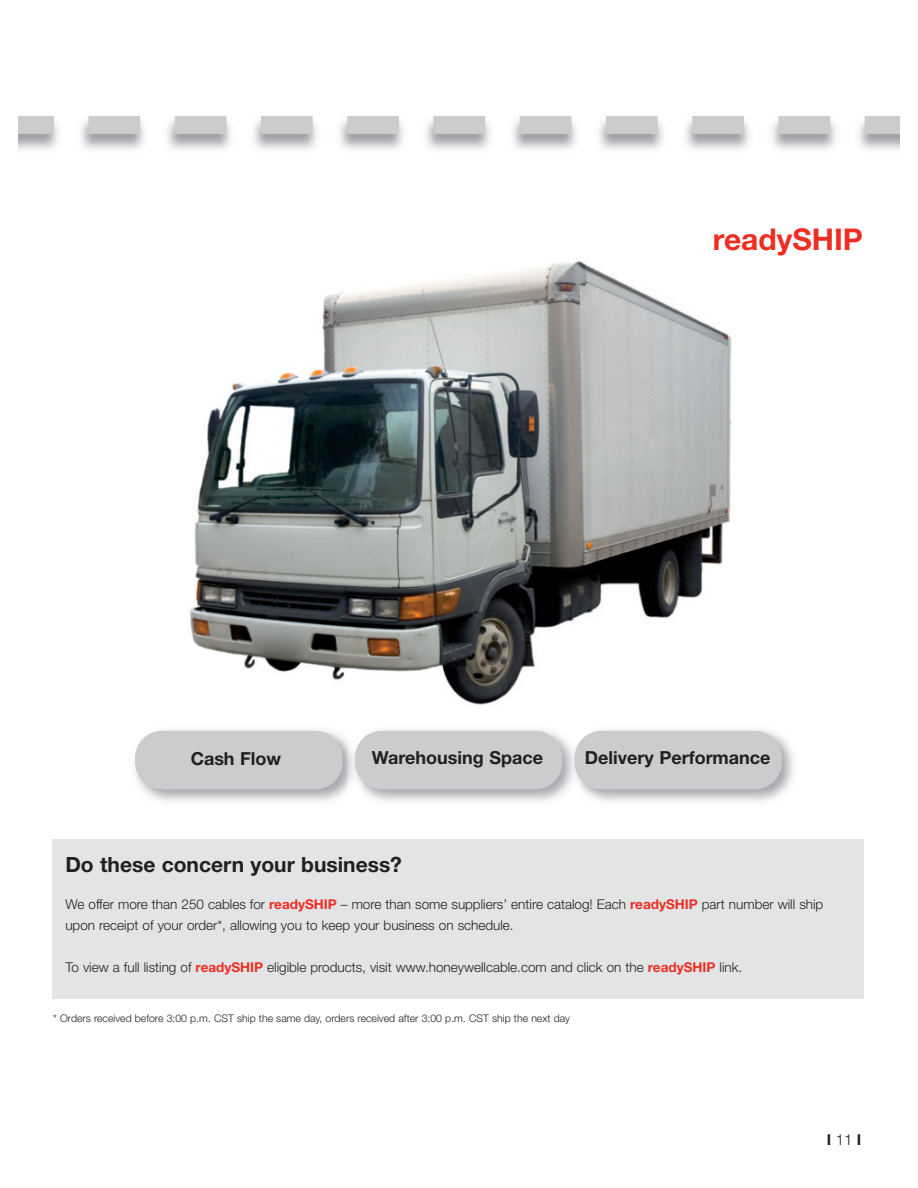
<style>
.page{position:relative;width:918px;height:1188px;background:#fff}
.page>*{position:absolute;margin:0;border:0;box-sizing:border-box;transform-origin:0 0}
.t1{font:700 30px "Helvetica Neue";color:#ee2e22}
.t2{font:700 21px "Helvetica Neue";color:#231f20}
.t3{font:700 18px "Helvetica Neue";color:#231f20}
.t4{font:700 15px "Helvetica Neue";color:#231f20}
.t5{font:300 13.5px/21px "Helvetica Neue";color:#231f20}
.t6{font:300 10.5px "Helvetica Neue";color:#231f20}
.s1{font-weight:700;color:#ee2e22}
.s2{font-weight:300}
</style>
<div class="page">
<img style="left:135px;top:730px;width:659px;height:72px">
<div style="left:135px;top:731px;width:207px;height:58px;background:#cbccce;border-radius:27px"></div>
<div style="left:355px;top:731px;width:207px;height:58px;background:#cbccce;border-radius:27px"></div>
<div style="left:575px;top:731px;width:207px;height:58px;background:#cbccce;border-radius:27px"></div>
<div style="left:53px;top:840px;width:811px;height:159px;background:#e3e4e6"></div>
<img style="left:190px;top:261px;width:542px;height:444px">
<img style="left:18px;top:134px;width:882px;height:16px">
<svg style="left:54px;top:116px;width:811px;height:18px"></svg>
<div style="left:18px;top:116px;width:36px;height:18px;background:#cbccce"></div>
<div style="left:865px;top:116px;width:35px;height:18px;background:#cbccce"></div>
<h1 class="t1" style="left:713px;top:229px;width:151px">readySHIP</h1>
<h3 class="t3" style="left:191px;top:752px;width:92px">Cash Flow</h3>
<h3 class="t3" style="left:372px;top:751px;width:173px">Warehousing Space</h3>
<h3 class="t3" style="left:585px;top:751px;width:187px">Delivery Performance</h3>
<h2 class="t2" style="left:65px;top:857px;width:338px">Do these concern your business?</h2>
<p class="t5" style="left:65px;top:895px;width:759px">We offer more than 250 cables for <span class="s1">readySHIP</span> – more than some suppliers’ entire catalog! Each <span class="s1">readySHIP</span> part number will ship upon receipt of your order*, allowing you to keep your business on schedule.</p>
<p class="t5" style="left:65px;top:958px;width:678px">To view a full listing of <span class="s1">readySHIP</span> eligible products, visit www.honeywellcable.com and click on the <span class="s1">readySHIP</span> link.</p>
<p class="t6" style="left:53px;top:1014px;width:518px">* Orders received before 3:00 p.m. CST ship the same day, orders received after 3:00 p.m. CST ship the next day</p>
<p class="t4" style="left:827px;top:1134px;width:36px">I <span class="s2">11</span> I</p>
</div>
